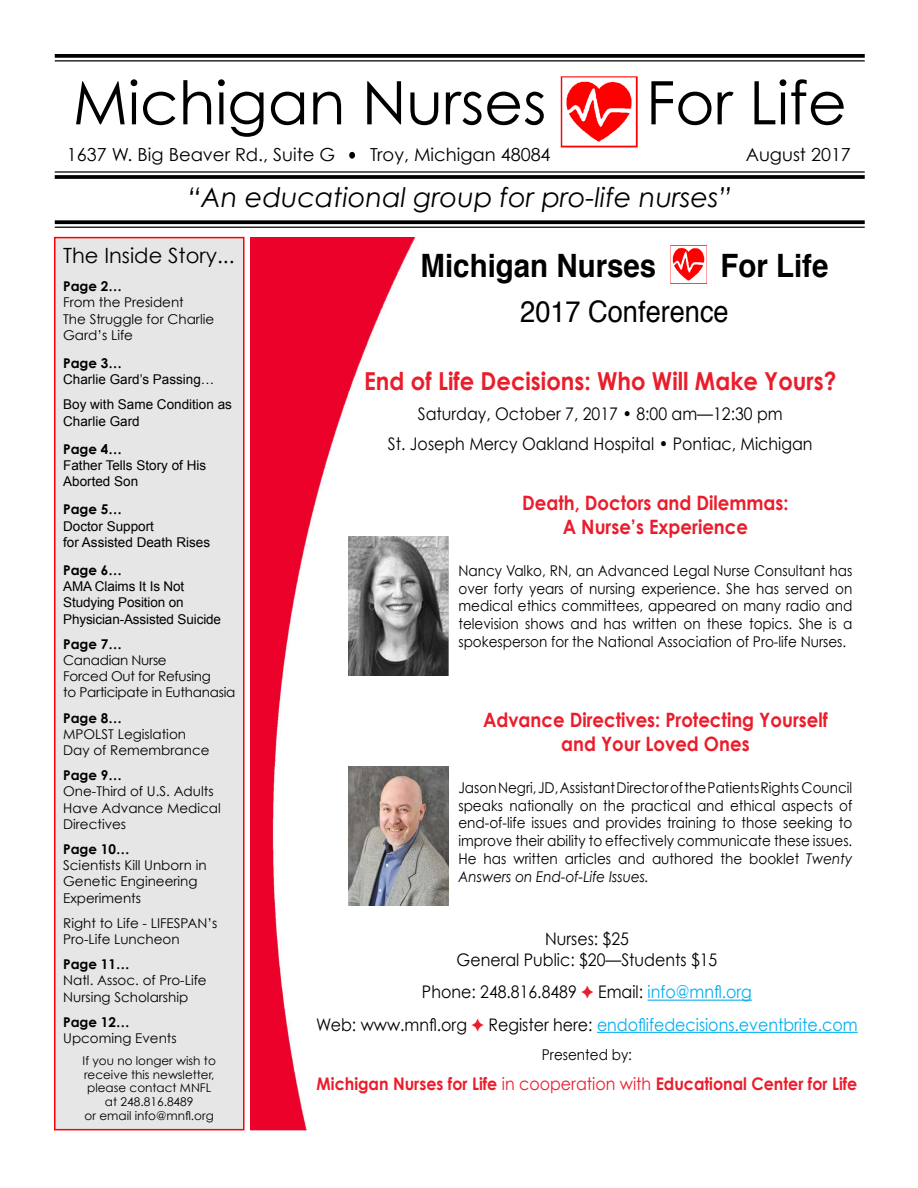
<style>
.page{position:relative;width:918px;height:1188px;background:#fff}
.page>*{position:absolute;margin:0;border:0;box-sizing:border-box;transform-origin:0 0}
.t1{font:60px "Century Gothic";color:#000}
.t2{font:700 32.25px "Helvetica";color:#000;scale:.91 1}
.t3{font:29.7px "Helvetica";color:#000;scale:.91 1}
.t4{font:italic 27px "Century Gothic";color:#000}
.t5{font:700 24.75px "Century Gothic";color:#ea1d2c;scale:.91 1}
.t6{font:21px "Century Gothic";color:#000}
.t7{font:700 19.8px/23.9px "Century Gothic";color:#ea1d2c;text-align:center;scale:.91 1}
.t8{font:18px "Century Gothic";color:#000}
.t9{font:17.4px/29.7px "Century Gothic";color:#000;text-align:center;scale:.91 1}
.t10{font:700 17.4px "Century Gothic";color:#ea1d2c;scale:.91 1}
.t11{font:14.85px/17.9px "Century Gothic";color:#000;text-align:justify;scale:.91 1}
.t12{font:13.5px/16.2px "Century Gothic";color:#000}
.t13{font:13.5px/16.2px "Arial";color:#000}
.t14{font:700 13.5px "Century Gothic";color:#000}
.t15{font:13.5px/16.2px "Century Gothic";letter-spacing:-.02em;color:#000}
.t16{font:12px/13.6px "Century Gothic";color:#000;text-align:center}
.s1{font-style:italic}
.s2{color:#00aeef}
.s3{font-weight:400}
</style>
<div class="page">
<img style="left:560px;top:76px;width:78px;height:72px">
<svg style="left:55px;top:54px;width:810px;height:4px;fill:#000"></svg>
<hr style="left:55px;top:60px;width:810px;height:2px;background:#000">
<hr style="left:55px;top:171px;width:810px;height:2px;background:#000">
<svg style="left:55px;top:175px;width:810px;height:4px;fill:#1f1f1f"></svg>
<div style="left:349px;top:152px;width:6px;height:7px;border:2px solid #000;border-radius:50%"></div>
<svg style="left:55px;top:220px;width:810px;height:4px;fill:#000"></svg>
<hr style="left:55px;top:227px;width:810px;height:1px;background:#000">
<div style="left:54px;top:237px;width:190px;height:893px;background:#e6e6e6;border:2px solid #f00"></div>
<img style="left:670px;top:245px;width:38px;height:39px">
<img style="left:251px;top:237px;width:167px;height:893px">
<div style="left:312px;top:932px;width:550px;height:181px;background:#fff"></div>
<hr style="left:648px;top:1000px;width:104px;height:1px;background:#00aeef">
<hr style="left:597px;top:1032px;width:261px;height:1px;background:#00aeef">
<img style="left:348px;top:767px;width:101px;height:138px">
<img style="left:348px;top:537px;width:101px;height:138px">
<h1 class="t1" style="left:73px;top:66px;width:475px">Michigan Nurses</h1>
<h1 class="t1" style="left:646px;top:66px;width:202px">For Life</h1>
<p class="t8" style="left:67px;top:143px;width:270px">1637 W. Big Beaver Rd., Suite G</p>
<p class="t8" style="left:370px;top:143px;width:182px">Troy, Michigan 48084</p>
<p class="t8" style="left:746px;top:144px;width:107px">August 2017</p>
<h3 class="t4" style="left:188px;top:181px;width:546px">“An educational group for pro-life nurses”</h3>
<h3 class="t6" style="left:63px;top:243px;width:173px">The Inside Story...</h3>
<p class="t14" style="left:63px;top:278px;width:60px">Page 2…</p>
<p class="t12" style="left:63px;top:294px;width:153px">From the President<br>The Struggle for Charlie<br>Gard’s Life</p>
<p class="t14" style="left:63px;top:355px;width:60px">Page 3…</p>
<p class="t13" style="left:63px;top:367px;width:170px;line-height:25.2px">Charlie Gard’s Passing…<br>Boy with Same Condition as</p>
<p class="t13" style="left:63px;top:413px;width:78px">Charlie Gard</p>
<p class="t14" style="left:63px;top:440px;width:60px">Page 4…</p>
<p class="t13" style="left:63px;top:457px;width:145px">Father Tells Story of His<br>Aborted Son</p>
<p class="t14" style="left:63px;top:501px;width:60px">Page 5…</p>
<p class="t13" style="left:63px;top:518px;width:149px">Doctor Support<br>for Assisted Death Rises</p>
<p class="t14" style="left:63px;top:562px;width:60px">Page 6…</p>
<p class="t13" style="left:63px;top:578px;width:159px">AMA Claims It Is Not<br>Studying Position on<br>Physician-Assisted Suicide</p>
<p class="t14" style="left:63px;top:635px;width:60px">Page 7…</p>
<p class="t15" style="left:63px;top:652px;width:174px">Canadian Nurse<br>Forced Out for Refusing<br>to Participate in Euthanasia</p>
<p class="t14" style="left:63px;top:709px;width:60px">Page 8…</p>
<p class="t12" style="left:63px;top:726px;width:148px">MPOLST Legislation<br>Day of Remembrance</p>
<p class="t14" style="left:63px;top:767px;width:60px">Page 9…</p>
<p class="t12" style="left:63px;top:783px;width:159px">One-Third of U.S. Adults<br>Have Advance Medical<br>Directives</p>
<p class="t14" style="left:63px;top:841px;width:68px">Page 10…</p>
<p class="t12" style="left:63px;top:857px;width:145px">Scientists Kill Unborn in<br>Genetic Engineering<br>Experiments</p>
<p class="t12" style="left:63px;top:915px;width:156px">Right to Life - LIFESPAN’s<br>Pro-Life Luncheon</p>
<p class="t14" style="left:63px;top:956px;width:68px">Page 11…</p>
<p class="t12" style="left:63px;top:972px;width:145px">Natl. Assoc. of Pro-Life<br>Nursing Scholarship</p>
<p class="t14" style="left:63px;top:1013px;width:68px">Page 12…</p>
<p class="t12" style="left:63px;top:1030px;width:115px">Upcoming Events</p>
<p class="t16" style="left:83px;top:1054px;width:135px">If you no longer wish to receive this newsletter, please contact MNFL at 248.816.8489<br>or email info@mnfl.org</p>
<h2 class="t2" style="left:421px;top:240px;width:260px">Michigan Nurses</h2>
<h2 class="t2" style="left:720px;top:240px;width:120px">For Life</h2>
<h3 class="t3" style="left:520px;top:288px;width:231px">2017 Conference</h3>
<h3 class="t5" style="left:364px;top:366px;width:520px">End of Life Decisions: Who Will Make Yours?</h3>
<p class="t9" style="left:388px;top:398px;width:468px">Saturday, October 7, 2017 • 8:00 am—12:30 pm<br>St. Joseph Mercy Oakland Hospital • Pontiac, Michigan</p>
<h3 class="t7" style="left:522px;top:491px;width:294px">Death, Doctors and Dilemmas:<br>A Nurse’s Experience</h3>
<p class="t11" style="left:458px;top:561px;width:434px">Nancy Valko, RN, an Advanced Legal Nurse Consultant has over forty years of nursing experience. She has served on medical ethics committees, appeared on many radio and television shows and has written on these topics. She is a spokesperson for the National Association of Pro-life Nurses.</p>
<h3 class="t7" style="left:483px;top:708px;width:380px">Advance Directives: Protecting Yourself and Your Loved Ones</h3>
<p class="t11" style="left:458px;top:778px;width:434px">Jason Negri, JD, Assistant Director of the Patients Rights Council speaks nationally on the practical and ethical aspects of end-of-life issues and provides training to those seeking to improve their ability to effectively communicate these issues.<br>He has written articles and authored the booklet <span class="s1">Twenty Answers on End-of-Life Issues.</span></p>
<p class="t9" style="left:457px;top:929px;width:288px;line-height:20.9px">Nurses: $25<br>General Public: $20—Students $15</p>
<p class="t9" style="left:316px;top:976px;width:597px;line-height:32.2px">Phone: 248.816.8489 Email: <span class="s2">info@mnfl.org<br></span>Web: www.mnfl.org Register here: <span class="s2">endoflifedecisions.eventbrite.com</span></p>
<p class="t11" style="left:542px;top:1046px;width:101px">Presented by:</p>
<p class="t10" style="left:317px;top:1073px;width:596px">Michigan Nurses for Life <span class="s3">in cooperation with</span> Educational Center for Life</p>
</div>
